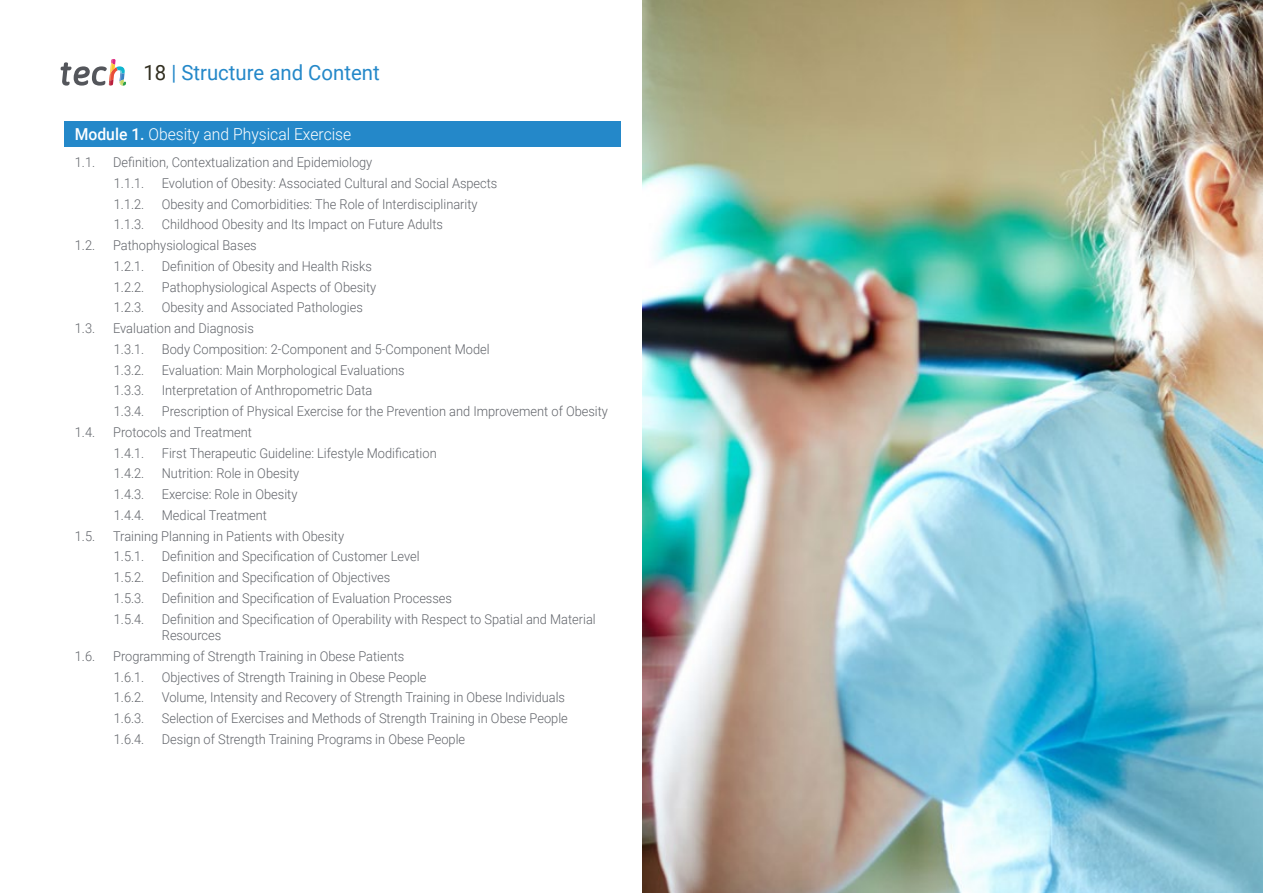
<style>
.page{position:relative;width:1263px;height:893px;background:#fff}
.page>*{position:absolute;margin:0;border:0;box-sizing:border-box;transform-origin:0 0}
.t1{font:21px "Roboto";color:#2488c9}
.t2{font:300 16.5px "Roboto";color:#fff;scale:.95 1}
.t3{font:300 13.5px/20.7px "Roboto";color:#61646a;scale:.95 1}
.s1{color:#312e20}
.s2{font-weight:500}
</style>
<div class="page">
<div style="left:64px;top:121px;width:557px;height:25px;background:#2488c9"></div>
<img style="left:642px;top:0;width:621px;height:893px">
<svg style="left:61px;top:59px;width:65px;height:27px"></svg>
<h1 class="t1" style="left:144px;top:57px;width:238px"><span class="s1">18</span> | Structure and Content</h1>
<p class="t2" style="left:75px;top:123px;width:292px"><span class="s2">Module 1.</span> Obesity and Physical Exercise</p>
<p class="t3" style="left:75px;top:151px;width:23px">1.1.</p>
<p class="t3" style="left:113px;top:151px;width:274px">Definition, Contextualization and Epidemiology<br>1.1.1.</p>
<p class="t3" style="left:162px;top:172px;width:355px">Evolution of Obesity: Associated Cultural and Social Aspects</p>
<p class="t3" style="left:114px;top:193px;width:34px">1.1.2.</p>
<p class="t3" style="left:162px;top:193px;width:334px">Obesity and Comorbidities: The Role of Interdisciplinarity</p>
<p class="t3" style="left:114px;top:214px;width:34px">1.1.3.</p>
<p class="t3" style="left:162px;top:214px;width:297px">Childhood Obesity and Its Impact on Future Adults</p>
<p class="t3" style="left:75px;top:234px;width:23px">1.2.</p>
<p class="t3" style="left:113px;top:234px;width:153px">Pathophysiological Bases<br>1.2.1.</p>
<p class="t3" style="left:162px;top:255px;width:223px">Definition of Obesity and Health Risks</p>
<p class="t3" style="left:114px;top:276px;width:34px">1.2.2.</p>
<p class="t3" style="left:162px;top:276px;width:227px">Pathophysiological Aspects of Obesity</p>
<p class="t3" style="left:114px;top:297px;width:34px">1.2.3.</p>
<p class="t3" style="left:162px;top:297px;width:213px">Obesity and Associated Pathologies</p>
<p class="t3" style="left:75px;top:317px;width:23px">1.3.</p>
<p class="t3" style="left:113px;top:317px;width:150px">Evaluation and Diagnosis<br>1.3.1.</p>
<p class="t3" style="left:162px;top:338px;width:347px">Body Composition: 2-Component and 5-Component Model</p>
<p class="t3" style="left:114px;top:359px;width:34px">1.3.2.</p>
<p class="t3" style="left:162px;top:359px;width:257px">Evaluation: Main Morphological Evaluations</p>
<p class="t3" style="left:114px;top:380px;width:34px">1.3.3.</p>
<p class="t3" style="left:162px;top:380px;width:223px">Interpretation of Anthropometric Data</p>
<p class="t3" style="left:114px;top:400px;width:34px">1.3.4.</p>
<p class="t3" style="left:162px;top:400px;width:471px">Prescription of Physical Exercise for the Prevention and Improvement of Obesity</p>
<p class="t3" style="left:75px;top:421px;width:23px">1.4.</p>
<p class="t3" style="left:113px;top:421px;width:148px">Protocols and Treatment<br>1.4.1.</p>
<p class="t3" style="left:162px;top:442px;width:291px">First Therapeutic Guideline: Lifestyle Modification</p>
<p class="t3" style="left:114px;top:463px;width:34px">1.4.2.</p>
<p class="t3" style="left:162px;top:463px;width:146px">Nutrition: Role in Obesity</p>
<p class="t3" style="left:114px;top:483px;width:34px">1.4.3.</p>
<p class="t3" style="left:162px;top:483px;width:144px">Exercise: Role in Obesity</p>
<p class="t3" style="left:114px;top:504px;width:34px">1.4.4.</p>
<p class="t3" style="left:162px;top:504px;width:112px">Medical Treatment</p>
<p class="t3" style="left:75px;top:525px;width:23px">1.5.</p>
<p class="t3" style="left:113px;top:525px;width:245px">Training Planning in Patients with Obesity<br>1.5.1.</p>
<p class="t3" style="left:162px;top:546px;width:273px">Definition and Specification of Customer Level</p>
<p class="t3" style="left:114px;top:566px;width:34px">1.5.2.</p>
<p class="t3" style="left:162px;top:566px;width:242px">Definition and Specification of Objectives</p>
<p class="t3" style="left:114px;top:587px;width:34px">1.5.3.</p>
<p class="t3" style="left:162px;top:587px;width:307px">Definition and Specification of Evaluation Processes</p>
<p class="t3" style="left:114px;top:608px;width:34px">1.5.4.</p>
<p class="t3" style="left:162px;top:610px;width:458px;line-height:16.5px">Definition and Specification of Operability with Respect to Spatial and Material<br>Resources</p>
<p class="t3" style="left:75px;top:645px;width:23px">1.6.</p>
<p class="t3" style="left:113px;top:645px;width:308px">Programming of Strength Training in Obese Patients<br>1.6.1.</p>
<p class="t3" style="left:162px;top:666px;width:280px">Objectives of Strength Training in Obese People</p>
<p class="t3" style="left:114px;top:687px;width:34px">1.6.2.</p>
<p class="t3" style="left:162px;top:687px;width:426px">Volume, Intensity and Recovery of Strength Training in Obese Individuals</p>
<p class="t3" style="left:114px;top:707px;width:34px">1.6.3.</p>
<p class="t3" style="left:162px;top:707px;width:429px">Selection of Exercises and Methods of Strength Training in Obese People</p>
<p class="t3" style="left:114px;top:728px;width:34px">1.6.4.</p>
<p class="t3" style="left:162px;top:728px;width:321px">Design of Strength Training Programs in Obese People</p>
</div>
